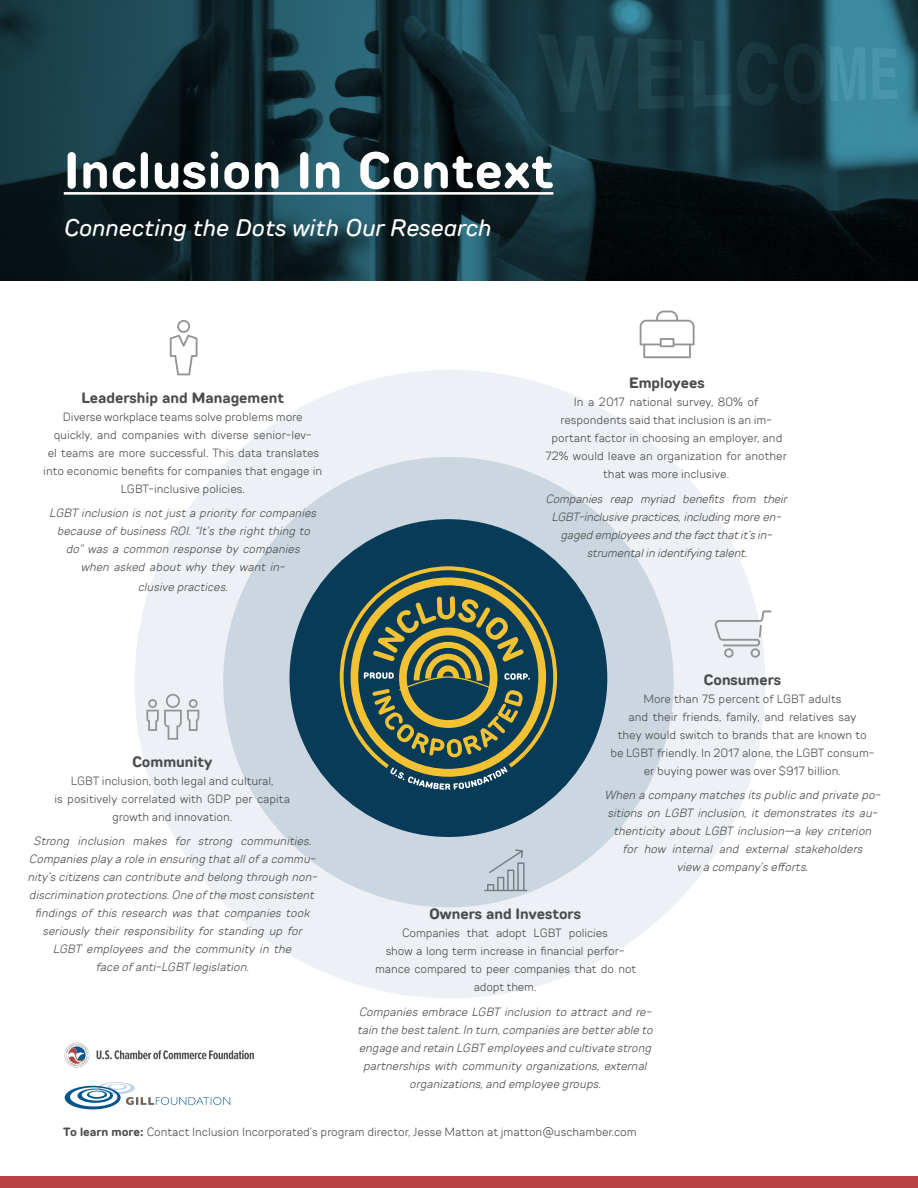
<style>
.page{position:relative;width:918px;height:1188px;background:#fff}
.page>*{position:absolute;margin:0;border:0;box-sizing:border-box;transform-origin:0 0}
.t1{font:700 51px "TT Rounds Neue";letter-spacing:.015em;color:#fff}
.Italic_Paragraph{font:italic 500 24px "TT Rounds Neue";color:#fff}
.Subhead_2{font:700 15px "TT Rounds Neue";color:#4b4c4d}
.Body_Copy{font:italic 300 12px/18px "TT Rounds Neue";color:#4b4b4a;text-align:center}
.Body_Copy-2{font:300 12px/18px "TT Rounds Neue";color:#4b4b4a;text-align:center}
.s1{font-weight:700}
</style>
<div class="page">
<div style="left:134px;top:370px;width:632px;height:628px;background:#edf0f4;border-radius:50%"></div>
<div style="left:223px;top:457px;width:451px;height:450px;background:#cbd6e0;border-radius:50%"></div>
<div style="left:290px;top:519px;width:317px;height:318px;background:#073b57;border-radius:50%"></div>
<img style="left:0;top:0;width:918px;height:280px">
<hr style="left:64px;top:192px;width:489px;height:3px;background:#fff">
<svg style="left:65px;top:1043px;width:24px;height:24px"></svg>
<svg style="left:97px;top:1050px;width:157px;height:9px"></svg>
<svg style="left:65px;top:1082px;width:165px;height:27px"></svg>
<svg style="left:339px;top:566px;width:218px;height:160px"></svg>
<svg style="left:351px;top:577px;width:195px;height:213px"></svg>
<div style="left:0;top:1177px;width:918px;height:11px;background:#b64243"></div>
<svg style="left:640px;top:311px;width:55px;height:47px"></svg>
<svg style="left:714px;top:610px;width:57px;height:48px"></svg>
<svg style="left:484px;top:849px;width:43px;height:42px"></svg>
<svg style="left:146px;top:694px;width:53px;height:46px"></svg>
<svg style="left:170px;top:320px;width:28px;height:55px"></svg>
<p class="t1" style="left:64px;top:137px;width:491px">Inclusion In Context</p>
<p class="Italic_Paragraph" style="left:64px;top:212px;width:429px">Connecting the Dots with Our Research</p>
<p class="Subhead_2" style="left:82px;top:387px;width:204px">Leadership and Management</p>
<p class="Body_Copy-2" style="left:43px;top:407px;width:280px">Diverse workplace teams solve problems more quickly, and companies with diverse senior-lev-<br>el teams are more successful. This data translates into economic benefits for companies that engage in LGBT-inclusive policies.</p>
<p class="Body_Copy" style="left:49px;top:504px;width:272px">LGBT inclusion isnotjusta priorityforcompanies because ofbusinessROI.“It’sthe rightthing to do” was a common response by companies when asked about why they want in-</p>
<p class="Body_Copy" style="left:138px;top:577px;width:95px">clusive practices.</p>
<p class="Subhead_2" style="left:132px;top:752px;width:82px">Community</p>
<p class="Body_Copy-2" style="left:54px;top:771px;width:237px">LGBT inclusion, both legal and cultural,<br>is positively correlated with GDP per capita growth and innovation.</p>
<p class="Body_Copy" style="left:27px;top:832px;width:294px">Strong inclusion makes for strong communities.<br>Companiesplaya role in ensuring thatallofa commu&shy;nity’scitizenscan contribute and belong through non&shy;discrimination protections.One ofthe mostconsistent findings of this research was that companies took seriously their responsibility for standing up for LGBT employees and the community in the<br>face ofanti-LGBT legislation.</p>
<p class="Subhead_2" style="left:629px;top:373px;width:77px">Employees</p>
<p class="Body_Copy-2" style="left:545px;top:393px;width:243px">In a 2017 national survey, 80% of respondents said that inclusion is an im&shy;portant factor in choosing an employer, and 72% would leave an organization for another that was more inclusive.</p>
<p class="Body_Copy" style="left:545px;top:490px;width:246px">Companies reap myriad benefits from their LGBT-inclusivepractices,including moreen&shy;gaged employeesand thefactthatit’sin&shy;strumentalin identifying talent.</p>
<p class="Subhead_2" style="left:704px;top:669px;width:79px">Consumers</p>
<p class="Body_Copy-2" style="left:610px;top:689px;width:266px">More than 75 percent of LGBT adults<br>and their friends, family, and relatives say<br>they would switch to brands that are known to be LGBT friendly. In 2017 alone, the LGBT consum&shy;er buying power was over $917 billion.</p>
<p class="Body_Copy" style="left:604px;top:786px;width:281px">When a companymatchesitspublic and private po&shy;sitions on LGBT inclusion, it demonstrates its au&shy;thenticity about LGBT inclusion—a key criterion for how internal and external stakeholders<br>view a company’sefforts.</p>
<p class="Subhead_2" style="left:429px;top:904px;width:153px">Owners and Investors</p>
<p class="Body_Copy-2" style="left:375px;top:924px;width:263px">Companies that adopt LGBT policies<br>show a long term increase in financial perfor&shy;mance compared to peer companies that do not adopt them.</p>
<p class="Body_Copy" style="left:357px;top:1002px;width:300px">Companies embrace LGBT inclusion to attract and re&shy;tain the besttalent.In turn,companiesare betterable to engage and retain LGBT employeesand cultivate strong partnerships with community organizations, external organizations,and employee groups.</p>
<p class="Body_Copy-2" style="left:63px;top:1122px;width:575px"><span class="s1">To learn more:</span> Contact Inclusion Incorporated’s program director, Jesse Matton at jmatton@uschamber.com</p>
</div>
